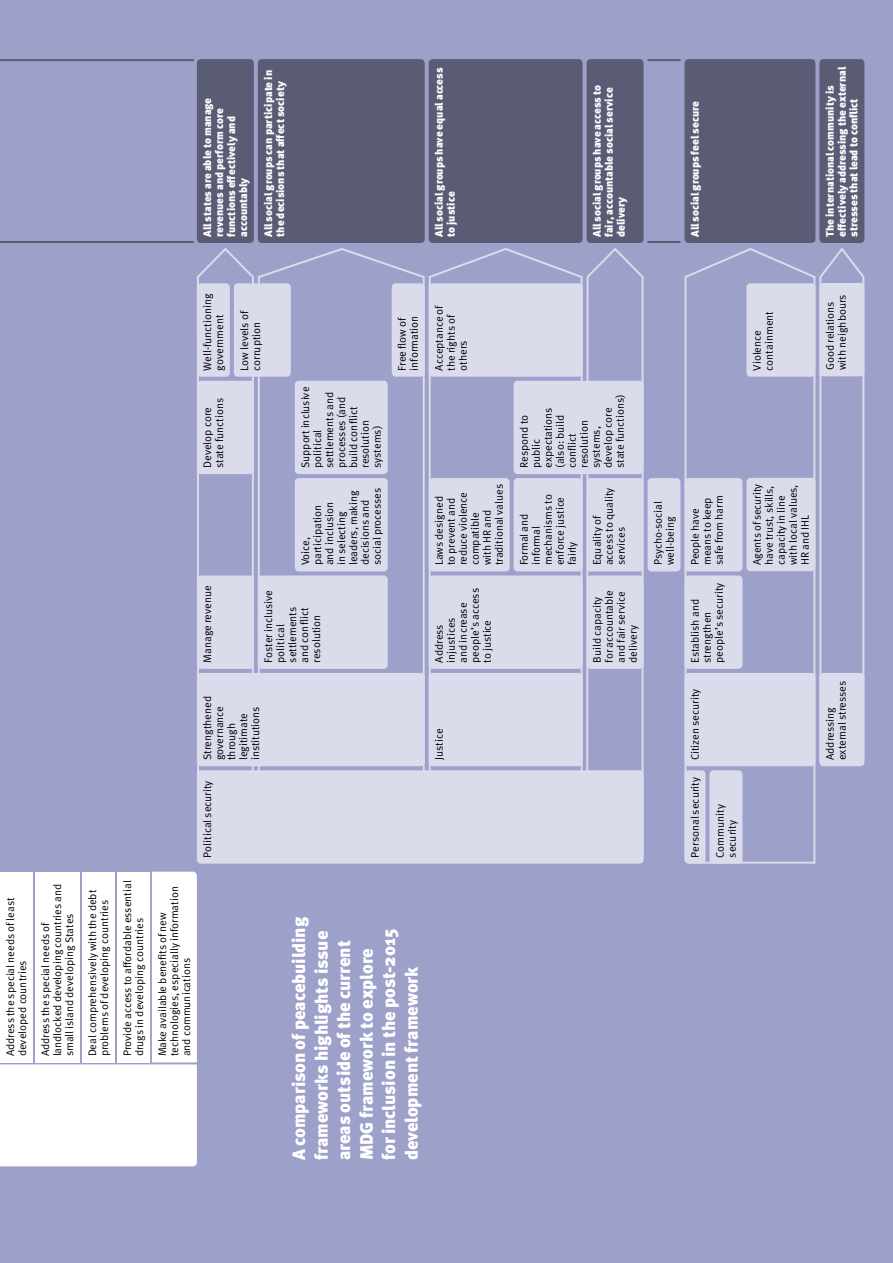
<style>
.page{position:relative;width:893px;height:1263px;background:#9da0c9}
.page>*{position:absolute;margin:0;border:0;box-sizing:border-box;transform-origin:0 0}
.t1{font:900 18px/22.5px "Meta Pro";letter-spacing:-.01em;color:#fff}
.t2{font:10.95px/12px "Meta Pro";color:#000}
.t3{font:900 10.95px/12px "Meta Pro";color:#fff}
</style>
<div class="page">
<svg style="left:428px;top:248px;width:156px;height:522px"></svg>
<svg style="left:819px;top:247px;width:46px;height:520px"></svg>
<svg style="left:684px;top:248px;width:132px;height:616px"></svg>
<svg style="left:585px;top:248px;width:59px;height:524px"></svg>
<svg style="left:257px;top:248px;width:168px;height:522px"></svg>
<svg style="left:196px;top:247px;width:59px;height:525px"></svg>
<div style="left:0;top:872px;width:197px;height:294px;background:#fff"></div>
<div style="left:197px;top:770px;width:447px;height:94px;background:#dadbeb;border-radius:4px"></div>
<div style="left:197px;top:673px;width:228px;height:93px;background:#dadbeb;border-radius:4px"></div>
<div style="left:197px;top:575px;width:57px;height:94px;background:#dadbeb;border-radius:4px"></div>
<div style="left:258px;top:575px;width:130px;height:94px;background:#dadbeb;border-radius:4px"></div>
<div style="left:295px;top:478px;width:93px;height:93px;background:#dadbeb;border-radius:4px"></div>
<div style="left:295px;top:381px;width:93px;height:93px;background:#dadbeb;border-radius:4px"></div>
<div style="left:429px;top:673px;width:154px;height:93px;background:#dadbeb;border-radius:4px"></div>
<div style="left:429px;top:575px;width:154px;height:94px;background:#dadbeb;border-radius:4px"></div>
<div style="left:429px;top:478px;width:81px;height:93px;background:#dadbeb;border-radius:4px"></div>
<div style="left:514px;top:478px;width:69px;height:93px;background:#dadbeb;border-radius:4px"></div>
<div style="left:514px;top:381px;width:130px;height:93px;background:#dadbeb;border-radius:4px"></div>
<div style="left:587px;top:575px;width:57px;height:94px;background:#dadbeb;border-radius:4px"></div>
<div style="left:587px;top:478px;width:57px;height:93px;background:#dadbeb;border-radius:4px"></div>
<div style="left:197px;top:381px;width:57px;height:93px;background:#dadbeb;border-radius:4px"></div>
<div style="left:197px;top:283px;width:33px;height:94px;background:#dadbeb;border-radius:4px"></div>
<div style="left:234px;top:283px;width:57px;height:94px;background:#dadbeb;border-radius:4px"></div>
<div style="left:392px;top:283px;width:33px;height:94px;background:#dadbeb;border-radius:4px"></div>
<div style="left:429px;top:283px;width:154px;height:94px;background:#dadbeb;border-radius:4px"></div>
<div style="left:197px;top:59px;width:57px;height:184px;background:#5a5c76;border-radius:4px"></div>
<div style="left:258px;top:59px;width:167px;height:184px;background:#5a5c76;border-radius:4px"></div>
<div style="left:429px;top:59px;width:154px;height:184px;background:#5a5c76;border-radius:4px"></div>
<div style="left:587px;top:59px;width:57px;height:184px;background:#5a5c76;border-radius:4px"></div>
<div style="left:819px;top:59px;width:45px;height:184px;background:#5a5c76;border-radius:4px"></div>
<div style="left:648px;top:478px;width:32px;height:93px;background:#dadbeb;border-radius:4px"></div>
<div style="left:684px;top:770px;width:21px;height:94px;background:#dadbeb;border-radius:4px"></div>
<div style="left:709px;top:770px;width:33px;height:94px;background:#dadbeb;border-radius:4px"></div>
<div style="left:684px;top:673px;width:131px;height:93px;background:#dadbeb;border-radius:4px"></div>
<div style="left:819px;top:673px;width:45px;height:93px;background:#dadbeb;border-radius:4px"></div>
<div style="left:684px;top:575px;width:58px;height:94px;background:#dadbeb;border-radius:4px"></div>
<div style="left:684px;top:478px;width:58px;height:93px;background:#dadbeb;border-radius:4px"></div>
<div style="left:746px;top:478px;width:69px;height:93px;background:#dadbeb;border-radius:4px"></div>
<div style="left:746px;top:283px;width:69px;height:94px;background:#dadbeb;border-radius:4px"></div>
<div style="left:819px;top:283px;width:45px;height:93px;background:#dadbeb;border-radius:4px"></div>
<div style="left:684px;top:59px;width:131px;height:184px;background:#5a5c76;border-radius:4px"></div>
<hr style="left:0;top:241px;width:194px;height:2px;background:#5a5c76">
<hr style="left:0;top:59px;width:194px;height:2px;background:#5a5c76">
<hr style="left:648px;top:241px;width:32px;height:2px;background:#5a5c76">
<hr style="left:648px;top:59px;width:32px;height:2px;background:#5a5c76">
<p class="t3" style="left:202px;top:237px;width:141px;rotate:-90deg">All states are able to manage revenues and perform core functions effectively and accountably</p>
<p class="t3" style="left:263px;top:237px;width:168px;rotate:-90deg">All social groups can participate in the decisions that affect society</p>
<p class="t3" style="left:434px;top:237px;width:171px;rotate:-90deg">All social groups have equal access to justice</p>
<p class="t3" style="left:591px;top:237px;width:153px;rotate:-90deg">All social groups have access to fair, accountable social service delivery</p>
<p class="t3" style="left:689px;top:237px;width:137px;rotate:-90deg">All social groups feel secure</p>
<p class="t3" style="left:824px;top:237px;width:172px;rotate:-90deg">The international community is effectively addressing the external stresses that lead to conflict</p>
<p class="t2" style="left:201px;top:371px;width:78px;rotate:-90deg">Well-functioning government</p>
<p class="t2" style="left:201px;top:468px;width:71px;rotate:-90deg">Develop core state functions</p>
<p class="t2" style="left:238px;top:371px;width:61px;rotate:-90deg">Low levels of corruption</p>
<p class="t2" style="left:396px;top:371px;width:56px;rotate:-90deg">Free flow of information</p>
<p class="t2" style="left:433px;top:371px;width:67px;rotate:-90deg">Acceptance of the rights of others</p>
<p class="t2" style="left:299px;top:468px;width:83px;rotate:-90deg">Support inclusive political settlements and processes (and build conflict resolution systems)</p>
<p class="t2" style="left:518px;top:468px;width:75px;rotate:-90deg">Respond to public expectations (also: build conflict resolution systems, develop core state functions)</p>
<p class="t2" style="left:299px;top:565px;width:79px;rotate:-90deg">Voice, participation and inclusion<br>in selecting leaders, making decisions and social processes</p>
<p class="t2" style="left:433px;top:565px;width:83px;rotate:-90deg">Laws designed to prevent and reduce violence compatible<br>with HR and traditional values</p>
<p class="t2" style="left:518px;top:565px;width:73px;rotate:-90deg">Formal and informal mechanisms to enforce justice fairly</p>
<p class="t2" style="left:591px;top:565px;width:79px;rotate:-90deg">Equality of access to quality services</p>
<p class="t2" style="left:201px;top:663px;width:79px;rotate:-90deg">Manage revenue</p>
<p class="t2" style="left:262px;top:663px;width:74px;rotate:-90deg">Foster inclusive political settlements and conflict resolution</p>
<p class="t2" style="left:433px;top:663px;width:76px;rotate:-90deg">Address injustices<br>and increase people’s access to justice</p>
<p class="t2" style="left:591px;top:663px;width:74px;rotate:-90deg">Build capacity for accountable and fair service delivery</p>
<p class="t2" style="left:5px;top:1056px;width:160px;rotate:-90deg">Address the special needs of least developed countries</p>
<p class="t2" style="left:40px;top:1056px;width:174px;rotate:-90deg">Address the special needs of landlocked developing countries and small island developing States</p>
<p class="t2" style="left:87px;top:1056px;width:168px;rotate:-90deg">Deal comprehensively with the debt problems of developing countries</p>
<p class="t2" style="left:122px;top:1056px;width:178px;rotate:-90deg">Provide access to affordable essential drugs in developing countries</p>
<p class="t2" style="left:156px;top:1056px;width:172px;rotate:-90deg">Make available benefits of new technologies, especially information and communications</p>
<p class="t2" style="left:201px;top:760px;width:66px;rotate:-90deg">Strengthened governance through legitimate institutions</p>
<p class="t2" style="left:201px;top:857px;width:79px;rotate:-90deg">Political security</p>
<p class="t2" style="left:433px;top:760px;width:33px;rotate:-90deg">Justice</p>
<h1 class="t1" style="left:288px;top:1160px;width:245px;rotate:-90deg">A comparison of peacebuilding frameworks highlights issue areas outside of the current<br>MDG framework to explore<br>for inclusion in the post-2015 development framework</h1>
<p class="t2" style="left:652px;top:565px;width:66px;rotate:-90deg">Psycho-social well-being</p>
<p class="t2" style="left:751px;top:371px;width:61px;rotate:-90deg">Violence containment</p>
<p class="t2" style="left:824px;top:370px;width:77px;rotate:-90deg">Good relations with neighbours</p>
<p class="t2" style="left:689px;top:565px;width:72px;rotate:-90deg">People have means to keep safe from harm</p>
<p class="t2" style="left:689px;top:663px;width:82px;rotate:-90deg">Establish and strengthen people’s security</p>
<p class="t2" style="left:751px;top:565px;width:83px;rotate:-90deg">Agents of security have trust, skills, capacity in line with local values,<br>HR and IHL</p>
<p class="t2" style="left:689px;top:760px;width:73px;rotate:-90deg">Citizen security</p>
<p class="t2" style="left:824px;top:760px;width:81px;rotate:-90deg">Addressing external stresses</p>
<p class="t2" style="left:689px;top:857px;width:82px;rotate:-90deg">Personal security</p>
<p class="t2" style="left:714px;top:857px;width:55px;rotate:-90deg">Community security</p>
</div>
